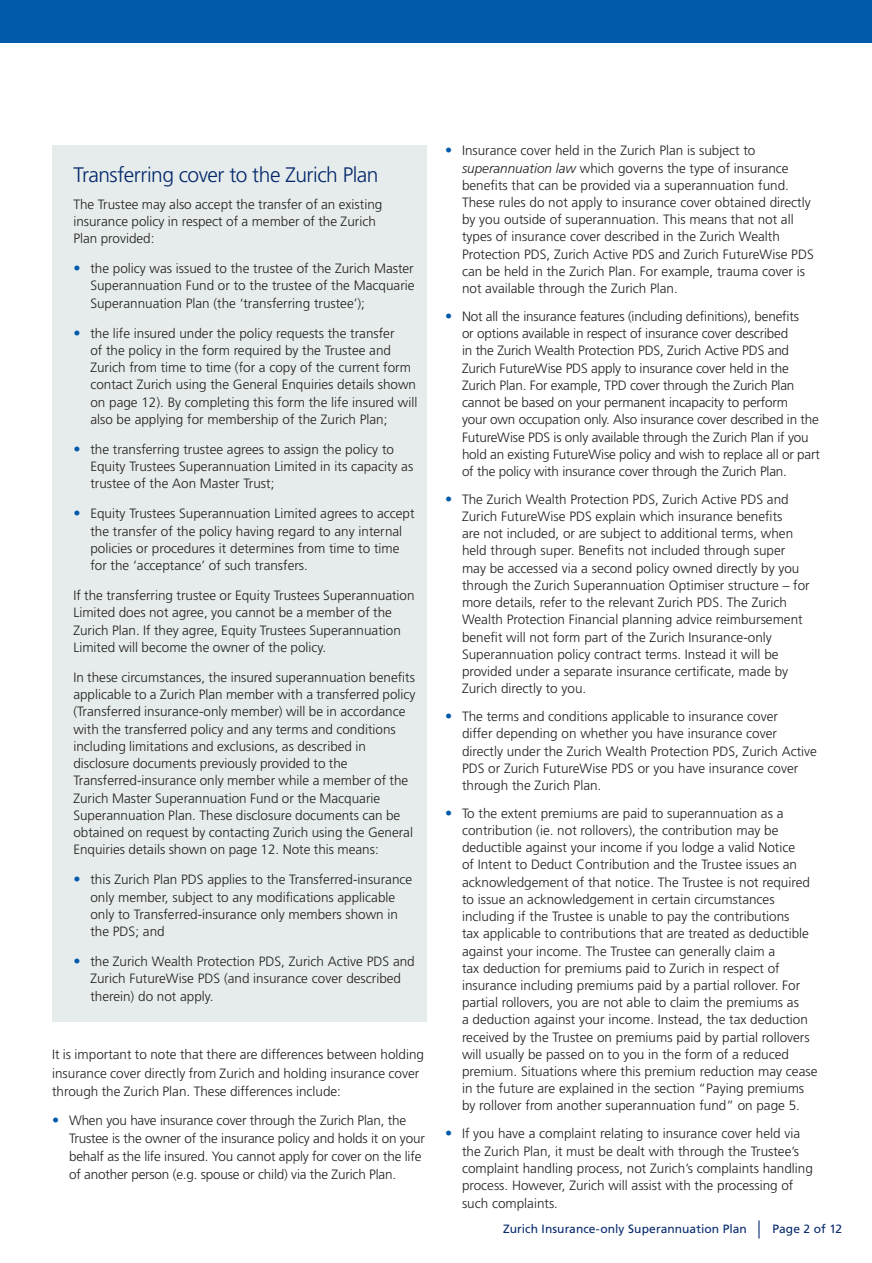
<style>
.page{position:relative;width:872px;height:1263px;background:#fff}
.page>*{position:absolute;margin:0;border:0;box-sizing:border-box;transform-origin:0 0}
.t1{font:300 21px "Frutiger";letter-spacing:-.025em;color:#04286b}
.t2{font:300 13.5px/17.2px "Frutiger";color:#231f20}
.t3{font:12px "Frutiger";letter-spacing:.005em;color:#04286b}
.s1{font-size:14.25px;color:#015aaa}
.s2{font-style:italic}
.s3{font-size:18px}
</style>
<div class="page">
<div style="left:0;top:0;width:872px;height:43px;background:#015aaa"></div>
<div style="left:52px;top:145px;width:374px;height:877px;background:#e6eceb"></div>
<h1 class="t1" style="left:73px;top:163px;width:307px">Transferring cover to the Zurich Plan</h1>
<p class="t2" style="left:73px;top:195px;width:310px">The Trustee may also accept the transfer of an existing insurance policy in respect of a member of the Zurich<br>Plan provided:</p>
<p class="t2" style="left:90px;top:260px;width:326px;text-align:justify;text-indent:-17px"><span class="s1">•</span> the policy was issued to the trustee of the Zurich Master Superannuation Fund or to the trustee of the Macquarie Superannuation Plan (the ‘transferring trustee’);</p>
<p class="t2" style="left:90px;top:324px;width:328px;text-indent:-17px"><span class="s1">•</span> the life insured under the policy requests the transfer<br>of the policy in the form required by the Trustee and Zurich from time to time (for a copy of the current form contact Zurich using the General Enquiries details shown on page 12). By completing this form the life insured will also be applying for membership of the Zurich Plan;</p>
<p class="t2" style="left:90px;top:441px;width:324px;text-indent:-17px"><span class="s1">•</span> the transferring trustee agrees to assign the policy to<br>Equity Trustees Superannuation Limited in its capacity as trustee of the Aon Master Trust;</p>
<p class="t2" style="left:90px;top:505px;width:326px;text-indent:-17px"><span class="s1">•</span> Equity Trustees Superannuation Limited agrees to accept the transfer of the policy having regard to any internal policies or procedures it determines from time to time for the ‘acceptance’ of such transfers.</p>
<p class="t2" style="left:73px;top:587px;width:343px">If the transferring trustee or Equity Trustees Superannuation Limited does not agree, you cannot be a member of the Zurich Plan. If they agree, Equity Trustees Superannuation Limited will become the owner of the policy.</p>
<p class="t2" style="left:73px;top:669px;width:344px">In these circumstances, the insured superannuation benefits applicable to a Zurich Plan member with a transferred policy (Transferred insurance-only member) will be in accordance with the transferred policy and any terms and conditions including limitations and exclusions, as described in disclosure documents previously provided to the Transferred-insurance only member while a member of the Zurich Master Superannuation Fund or the Macquarie Superannuation Plan. These disclosure documents can be obtained on request by contacting Zurich using the General Enquiries details shown on page 12. Note this means:</p>
<p class="t2" style="left:90px;top:871px;width:323px;text-indent:-17px"><span class="s1">•</span> this Zurich Plan PDS applies to the Transferred-insurance only member, subject to any modifications applicable only to Transferred-insurance only members shown in the PDS; and</p>
<p class="t2" style="left:90px;top:953px;width:326px;text-indent:-17px"><span class="s1">•</span> the Zurich Wealth Protection PDS, Zurich Active PDS and<br>Zurich FutureWise PDS (and insurance cover described therein) do not apply.</p>
<p class="t2" style="left:52px;top:1046px;width:373px;line-height:18.3px">It is important to note that there are differences between holding insurance cover directly from Zurich and holding insurance cover through the Zurich Plan. These differences include:</p>
<p class="t2" style="left:69px;top:1111px;width:357px;line-height:18px;text-indent:-17px"><span class="s1">•</span> When you have insurance cover through the Zurich Plan, the Trustee is the owner of the insurance policy and holds it on your behalf as the life insured. You cannot apply for cover on the life of another person (e.g. spouse or child) via the Zurich Plan.</p>
<p class="t2" style="left:462px;top:142px;width:353px;text-indent:-17px"><span class="s1">•</span> Insurance cover held in the Zurich Plan is subject to <span class="s2">superannuation law</span> which governs the type of insurance benefits that can be provided via a superannuation fund.<br>These rules do not apply to insurance cover obtained directly by you outside of superannuation. This means that not all types of insurance cover described in the Zurich Wealth Protection PDS, Zurich Active PDS and Zurich FutureWise PDS can be held in the Zurich Plan. For example, trauma cover is not available through the Zurich Plan.</p>
<p class="t2" style="left:462px;top:308px;width:359px;text-indent:-17px"><span class="s1">•</span> Not all the insurance features (including definitions), benefits<br>or options available in respect of insurance cover described<br>in the Zurich Wealth Protection PDS, Zurich Active PDS and Zurich FutureWise PDS apply to insurance cover held in the Zurich Plan. For example, TPD cover through the Zurich Plan cannot be based on your permanent incapacity to perform<br>your own occupation only. Also insurance cover described in the FutureWise PDS is only available through the Zurich Plan if you hold an existing FutureWise policy and wish to replace all or part of the policy with insurance cover through the Zurich Plan.</p>
<p class="t2" style="left:462px;top:491px;width:349px;text-indent:-17px"><span class="s1">•</span> The Zurich Wealth Protection PDS, Zurich Active PDS and Zurich FutureWise PDS explain which insurance benefits<br>are not included, or are subject to additional terms, when held through super. Benefits not included through super may be accessed via a second policy owned directly by you through the Zurich Superannuation Optimiser structure – for more details, refer to the relevant Zurich PDS. The Zurich Wealth Protection Financial planning advice reimbursement benefit will not form part of the Zurich Insurance-only Superannuation policy contract terms. Instead it will be provided under a separate insurance certificate, made by Zurich directly to you.</p>
<p class="t2" style="left:462px;top:708px;width:356px;text-indent:-17px"><span class="s1">•</span> The terms and conditions applicable to insurance cover<br>differ depending on whether you have insurance cover directly under the Zurich Wealth Protection PDS, Zurich Active PDS or Zurich FutureWise PDS or you have insurance cover through the Zurich Plan.</p>
<p class="t2" style="left:462px;top:805px;width:357px;text-indent:-17px"><span class="s1">•</span> To the extent premiums are paid to superannuation as a contribution (ie. not rollovers), the contribution may be deductible against your income if you lodge a valid Notice<br>of Intent to Deduct Contribution and the Trustee issues an acknowledgement of that notice. The Trustee is not required to issue an acknowledgement in certain circumstances including if the Trustee is unable to pay the contributions<br>tax applicable to contributions that are treated as deductible against your income. The Trustee can generally claim a<br>tax deduction for premiums paid to Zurich in respect of insurance including premiums paid by a partial rollover. For partial rollovers, you are not able to claim the premiums as<br>a deduction against your income. Instead, the tax deduction received by the Trustee on premiums paid by partial rollovers will usually be passed on to you in the form of a reduced premium. Situations where this premium reduction may cease in the future are explained in the section “Paying premiums by rollover from another superannuation fund” on page 5.</p>
<p class="t2" style="left:462px;top:1125px;width:352px;text-indent:-17px"><span class="s1">•</span> If you have a complaint relating to insurance cover held via the Zurich Plan, it must be dealt with through the Trustee’s complaint handling process, not Zurich’s complaints handling process. However, Zurich will assist with the processing of such complaints.</p>
<p class="t3" style="left:503px;top:1222px;width:340px">Zurich Insurance-only Superannuation Plan <span class="s3">|</span> Page 2 of 12</p>
</div>
